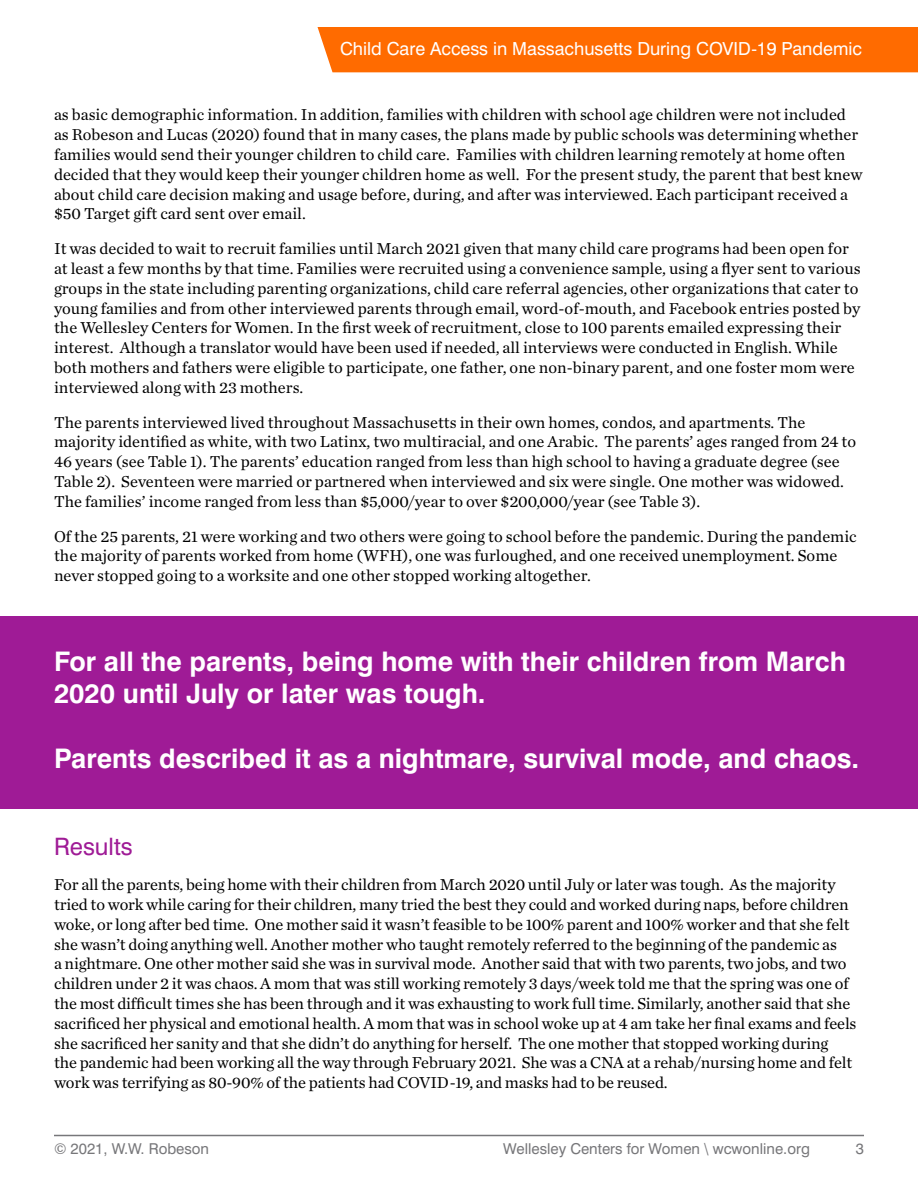
<style>
.page{position:relative;width:918px;height:1188px;background:#fff}
.page>*{position:absolute;margin:0;border:0;box-sizing:border-box;transform-origin:0 0}
.t1{font:700 27px/32.4px "Swiss 721 BT";color:#fff}
.t2{font:24px "Swiss 721 BT";color:#9f1b96}
.t3{font:18px "Swiss 721 BT";color:#fff}
.t4{font:16.5px/19.8px "Chronicle Text G1";color:#000}
.t5{font:15px "Swiss 721 BT";color:#77777a}
</style>
<div class="page">
<div style="left:318px;top:27px;width:600px;height:45px;background:#ff6b00"></div>
<hr style="left:54px;top:1135px;width:810px;height:1px;background:#77777a">
<div style="left:0;top:617px;width:918px;height:192px;background:#9f1b96"></div>
<p class="t3" style="left:340px;top:38px;width:523px">Child Care Access in Massachusetts During COVID-19 Pandemic</p>
<p class="t4" style="left:54px;top:105px;width:810px">as basic demographic information. In addition, families with children with school age children were not included as Robeson and Lucas (2020) found that in many cases, the plans made by public schools was determining whether families would send their younger children to child care. Families with children learning remotely at home often decided that they would keep their younger children home as well. For the present study, the parent that best knew about child care decision making and usage before, during, and after was interviewed. Each participant received a $50 Target gift card sent over email.</p>
<p class="t4" style="left:54px;top:239px;width:808px">It was decided to wait to recruit families until March 2021 given that many child care programs had been open for at least a few months by that time. Families were recruited using a convenience sample, using a flyer sent to various groups in the state including parenting organizations, child care referral agencies, other organizations that cater to young families and from other interviewed parents through email, word-of-mouth, and Facebook entries posted by the Wellesley Centers for Women. In the first week of recruitment, close to 100 parents emailed expressing their interest. Although a translator would have been used if needed, all interviews were conducted in English. While both mothers and fathers were eligible to participate, one father, one non-binary parent, and one foster mom were interviewed along with 23 mothers.</p>
<p class="t4" style="left:54px;top:412px;width:804px">The parents interviewed lived throughout Massachusetts in their own homes, condos, and apartments. The majority identified as white, with two Latinx, two multiracial, and one Arabic. The parents’ ages ranged from 24 to 46 years (see Table 1). The parents’ education ranged from less than high school to having a graduate degree (see Table 2). Seventeen were married or partnered when interviewed and six were single. One mother was widowed.<br>The families’ income ranged from less than $5,000/year to over $200,000/year (see Table 3).</p>
<p class="t4" style="left:54px;top:526px;width:804px">Of the 25 parents, 21 were working and two others were going to school before the pandemic. During the pandemic the majority of parents worked from home (WFH), one was furloughed, and one received unemployment. Some never stopped going to a worksite and one other stopped working altogether.</p>
<h1 class="t1" style="left:54px;top:645px;width:794px">For all the parents, being home with their children from March<br>2020 until July or later was tough.</h1>
<h1 class="t1" style="left:54px;top:742px;width:807px">Parents described it as a nightmare, survival mode, and chaos.</h1>
<h2 class="t2" style="left:54px;top:832px;width:80px">Results</h2>
<p class="t4" style="left:54px;top:875px;width:804px">For all the parents, being home with their children from March 2020 until July or later was tough. As the majority tried to work while caring for their children, many tried the best they could and worked during naps, before children woke, or long after bed time. One mother said it wasn’t feasible to be 100% parent and 100% worker and that she felt she wasn’t doing anything well. Another mother who taught remotely referred to the beginning of the pandemic as<br>a nightmare. One other mother said she was in survival mode. Another said that with two parents, two jobs, and two children under 2 it was chaos. A mom that was still working remotely 3 days/week told me that the spring was one of the most difficult times she has been through and it was exhausting to work full time. Similarly, another said that she sacrificed her physical and emotional health. A mom that was in school woke up at 4 am take her final exams and feels she sacrificed her sanity and that she didn’t do anything for herself. The one mother that stopped working during<br>the pandemic had been working all the way through February 2021. She was a CNA at a rehab/nursing home and felt work was terrifying as 80-90% of the patients had COVID-19, and masks had to be reused.</p>
<p class="t5" style="left:54px;top:1140px;width:157px">© 2021, W.W. Robeson</p>
<p class="t5" style="left:503px;top:1140px;width:308px">Wellesley Centers for Women \ wcwonline.org</p>
<p class="t5" style="left:856px;top:1140px;width:10px">3</p>
</div>
